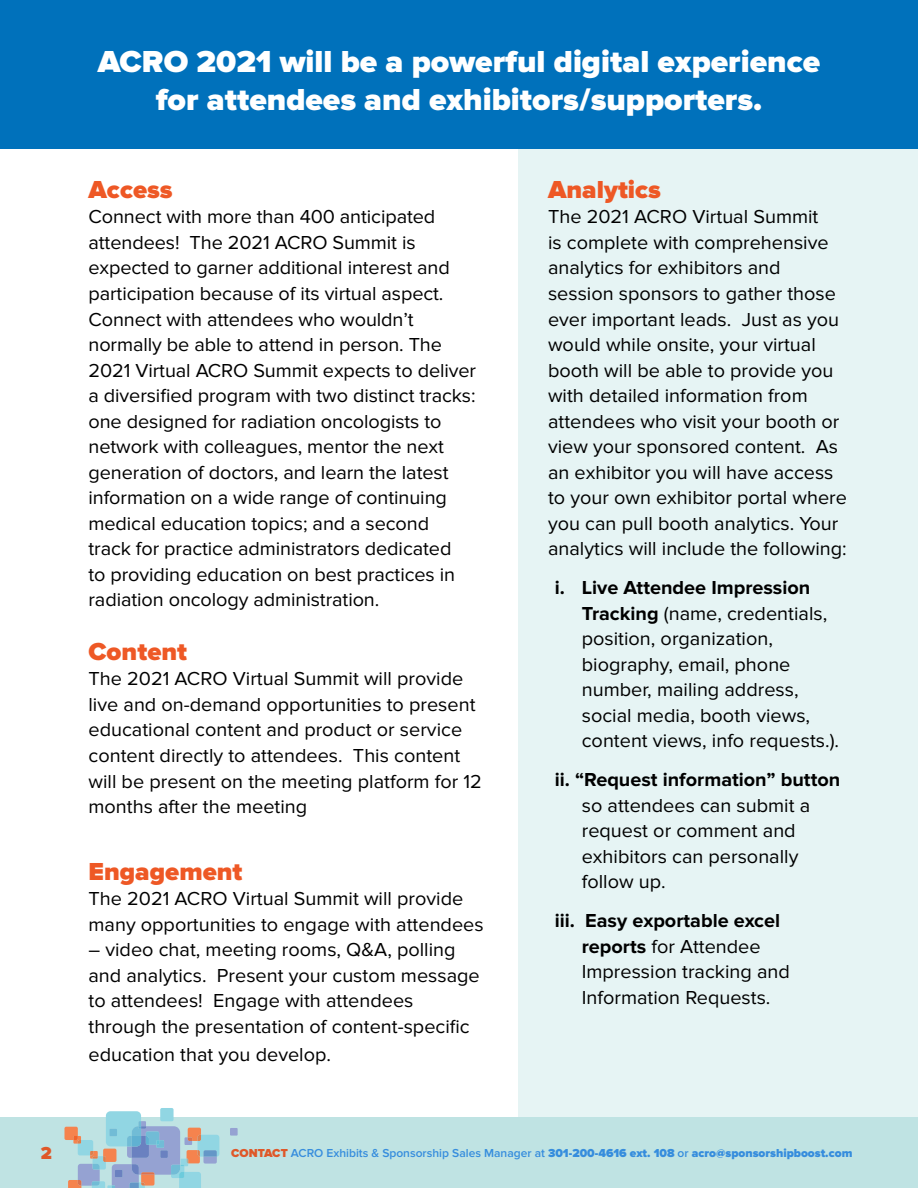
<style>
.page{position:relative;width:918px;height:1188px;background:#fff}
.page>*{position:absolute;margin:0;border:0;box-sizing:border-box;transform-origin:0 0}
.t1{font:900 31.5px/37.5px "Proxima Nova";color:#fff;text-align:center}
.t2{font:900 25.5px "Proxima Nova";color:#ee5825}
.t3{font:19.5px/25.5px "Proxima Nova";color:#000}
.t4{font:700 19.5px "Proxima Nova";color:#000}
.t5{font:900 18px "Proxima Nova";color:#df5829}
.t6{font:900 12px "Proxima Nova";color:#368ddd}
.s1{font-weight:700}
.s2{color:#df5829}
.s3{font-weight:600}
</style>
<div class="page">
<div style="left:0;top:1117px;width:918px;height:71px;background:#bfe3e3"></div>
<div style="left:160px;top:1108px;width:14px;height:13px;background:#91d6e3;border-radius:2px"></div>
<div style="left:230px;top:1128px;width:8px;height:8px;background:#95a2d2"></div>
<svg style="left:64px;top:1111px;width:155px;height:77px"></svg>
<div style="left:518px;top:132px;width:400px;height:985px;background:#e6f4f4"></div>
<div style="left:0;top:0;width:918px;height:148px;background:#0071bb"></div>
<h1 class="t1" style="left:98px;top:44px;width:724px">ACRO 2021 will be a powerful digital experience for attendees and exhibitors/supporters.</h1>
<h2 class="t2" style="left:88px;top:175px;width:86px">Access</h2>
<p class="t3" style="left:88px;top:205px;width:389px">Connect with more than 400 anticipated attendees! The 2021 ACRO Summit is expected to garner additional interest and participation because of its virtual aspect.<br>Connect with attendees who wouldn’t normally be able to attend in person. The 2021 Virtual ACRO Summit expects to deliver a diversified program with two distinct tracks: one designed for radiation oncologists to network with colleagues, mentor the next generation of doctors, and learn the latest information on a wide range of continuing medical education topics; and a second track for practice administrators dedicated<br>to providing education on best practices in radiation oncology administration.</p>
<h2 class="t2" style="left:88px;top:637px;width:100px">Content</h2>
<p class="t3" style="left:88px;top:667px;width:395px">The 2021 ACRO Virtual Summit will provide live and on-demand opportunities to present educational content and product or service content directly to attendees. This content will be present on the meeting platform for 12 months after the meeting</p>
<h2 class="t2" style="left:88px;top:857px;width:156px">Engagement</h2>
<p class="t3" style="left:88px;top:886px;width:397px">The 2021 ACRO Virtual Summit will provide many opportunities to engage with attendees</p>
<p class="t3" style="left:88px;top:937px;width:393px">– video chat, meeting rooms, Q&amp;A, polling and analytics. Present your custom message to attendees! Engage with attendees through the presentation of content-specific</p>
<p class="t3" style="left:88px;top:1042px;width:244px">education that you develop.</p>
<h2 class="t2" style="left:548px;top:175px;width:115px">Analytics</h2>
<p class="t3" style="left:548px;top:205px;width:300px">The 2021 ACRO Virtual Summit<br>is complete with comprehensive analytics for exhibitors and session sponsors to gather those ever important leads. Just as you would while onsite, your virtual booth will be able to provide you with detailed information from attendees who visit your booth or view your sponsored content. As an exhibitor you will have access to your own exhibitor portal where you can pull booth analytics. Your analytics will include the following:</p>
<p class="t3" style="left:582px;top:575px;width:259px;text-indent:-27px"><span class="s1">i. Live Attendee Impression<br>Tracking</span> (name, credentials, position, organization, biography, email, phone number, mailing address, social media, booth views, content views, info requests.).</p>
<p class="t4" style="left:555px;top:768px;width:287px">ii. “Request information” button</p>
<p class="t3" style="left:582px;top:793px;width:230px">so attendees can submit a request or comment and exhibitors can personally follow up.</p>
<p class="t3" style="left:582px;top:908px;width:210px;text-indent:-27px"><span class="s1">iii. Easy exportable excel reports</span> for Attendee<br>Impression tracking and<br>Information Requests.</p>
<p class="t5" style="left:41px;top:1143px;width:13px">2</p>
<p class="t6" style="left:231px;top:1146px;width:623px"><span class="s2">CONTACT</span> <span class="s3">ACRO Exhibits &amp; Sponsorship Sales Manager at</span> 301-200-4616 ext. 108 <span class="s3">or</span> acro@sponsorshipboost.com</p>
</div>
